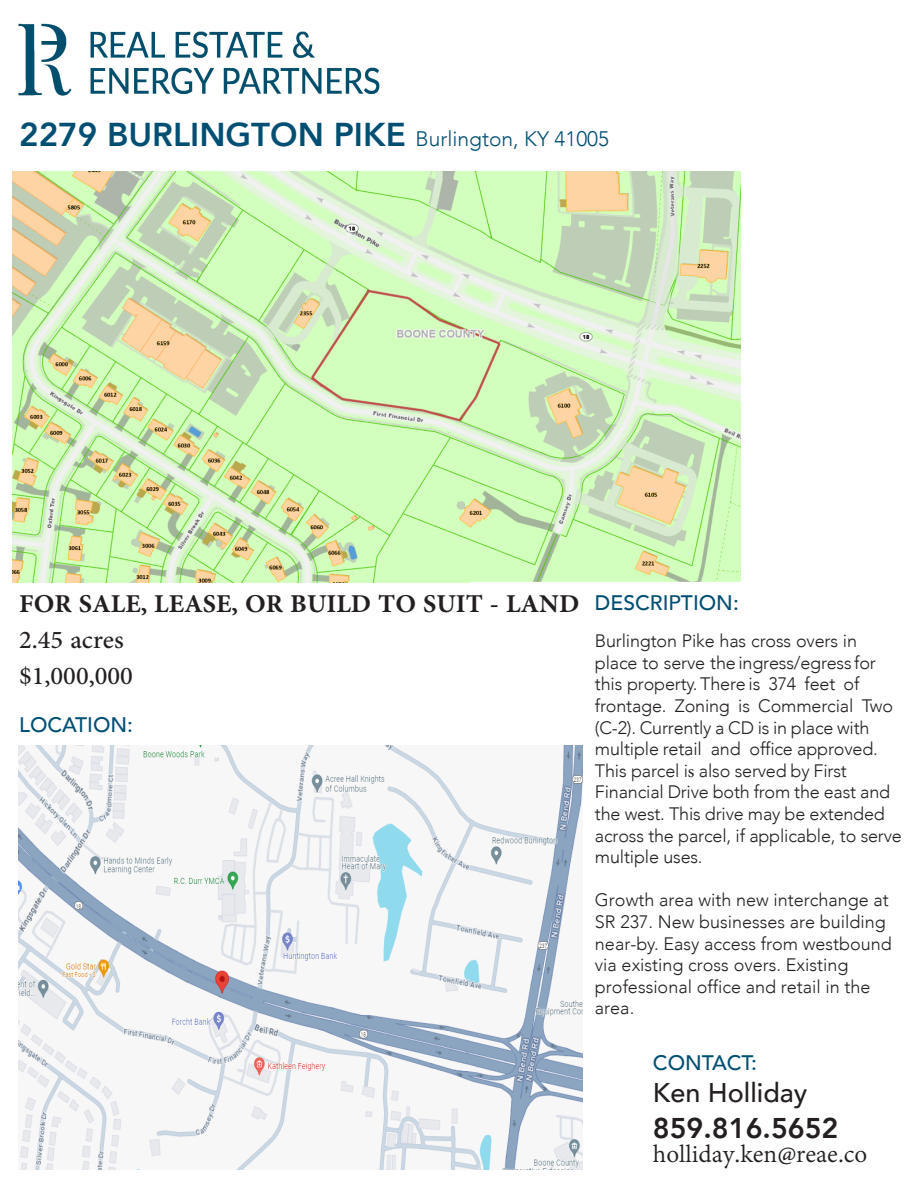
<style>
.page{position:relative;width:918px;height:1188px;background:#fff}
.page>*{position:absolute;margin:0;border:0;box-sizing:border-box;transform-origin:0 0}
.t1{font:700 36px "Adobe Arabic";color:#231f20}
.t2{font:36px/36px "Adobe Arabic";color:#231f20}
.t3{font:800 33px "Avenir";color:#004f73}
.t4{font:800 28.5px "Avenir";color:#231f20}
.t5{font:27px "Adobe Devanagari";color:#231f20}
.t6{font:500 27px "Avenir";color:#231f20}
.t7{font:500 21px "Avenir";color:#004f73}
.t8{font:300 18px/21.6px "Avenir";letter-spacing:-.01em;color:#231f20}
.s1{font-weight:300;font-size:21px}
.s2{font-family:"Minion Pro";font-weight:400}
</style>
<div class="page">
<img style="left:18px;top:23px;width:362px;height:73px">
<img style="left:13px;top:172px;width:728px;height:410px">
<img style="left:19px;top:746px;width:563px;height:424px">
<h2 class="t3" style="left:19px;top:109px;width:591px">2279 BURLINGTON PIKE <span class="s1">Burlington, KY 41005</span></h2>
<h1 class="t1" style="left:19px;top:578px;width:562px">FOR SALE, LEASE, OR BUILD TO SUIT - LAND</h1>
<h1 class="t2" style="left:19px;top:617px;width:115px">2.45 acres $1,000,000</h1>
<p class="t7" style="left:19px;top:706px;width:115px">LOCATION:</p>
<p class="t7" style="left:595px;top:585px;width:145px">DESCRIPTION:</p>
<p class="t8" style="left:595px;top:630px;width:308px">Burlington Pike has cross overs in place to serve the ingress/egress for this property. There is 374 feet of frontage. Zoning is Commercial Two (C-2). Currently a CD is in place with multiple retail and office approved.<br>This parcel i<span class="s2">s</span> also served by First Financial Drive both from the east and the west. This drive may be extended across the parcel, if applicable, to serve multiple uses.</p>
<p class="t8" style="left:595px;top:889px;width:298px">Growth area with new interchange at<br>SR 237. New businesses are building near-by. Easy access from westbound via existing cross overs. Existing professional office and retail in the area.</p>
<p class="t7" style="left:653px;top:1044px;width:106px">CONTACT:</p>
<h3 class="t6" style="left:653px;top:1069px;width:156px">Ken Holliday</h3>
<h3 class="t4" style="left:653px;top:1106px;width:187px">859.816.5652</h3>
<h3 class="t5" style="left:653px;top:1139px;width:216px">holliday.ken@reae.co</h3>
</div>
